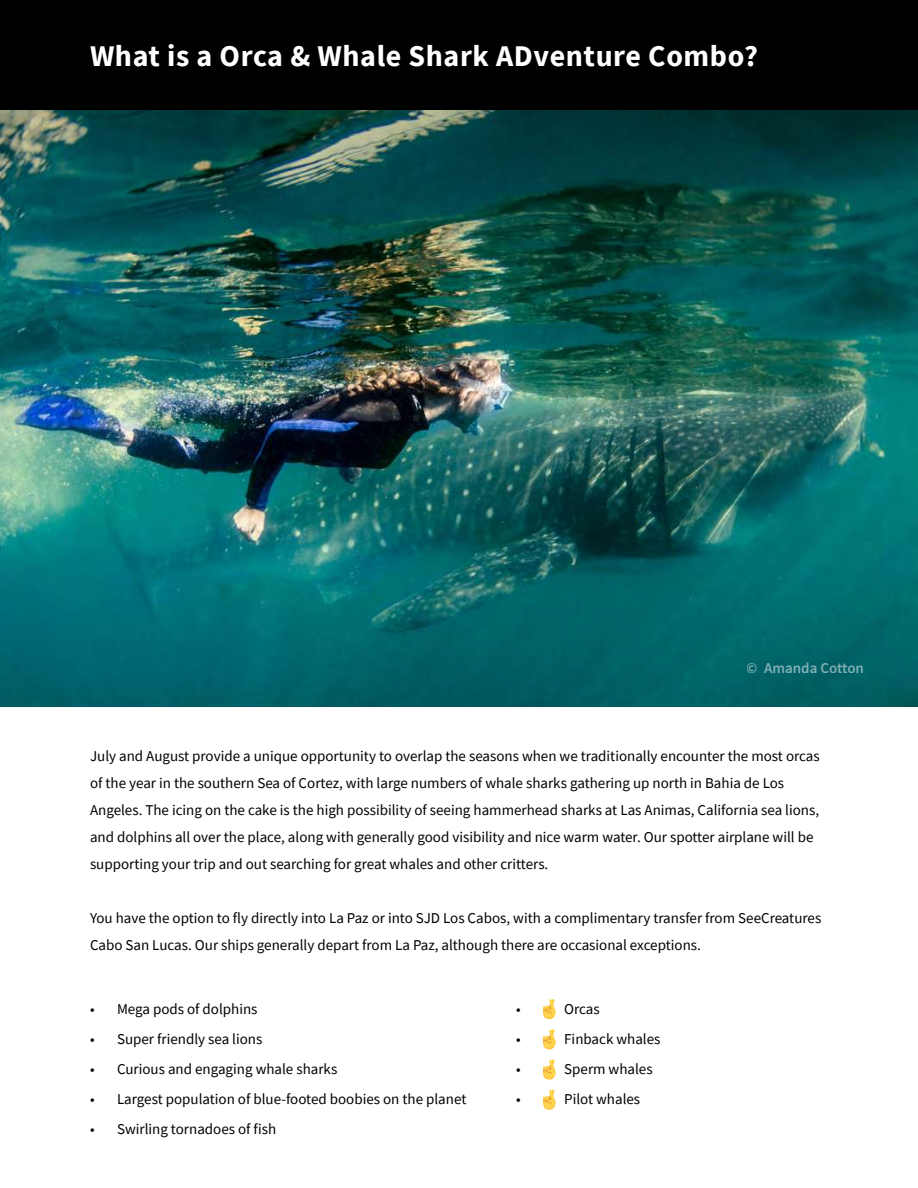
<style>
.page{position:relative;width:918px;height:1188px;background:#fff}
.page>*{position:absolute;margin:0;border:0;box-sizing:border-box;transform-origin:0 0}
.t1{font:700 30px "Source Sans Pro";letter-spacing:.02em;color:#fff}
.t2{font:15px/27px "Source Sans Pro";color:#000}
.t3{font:600 15px "Source Sans Pro";color:#fff}
</style>
<div class="page">
<img style="left:0;top:110px;width:918px;height:596px">
<div style="left:0;top:0;width:918px;height:110px;background:#000"></div>
<svg style="left:543px;top:1090px;width:13px;height:20px"></svg>
<svg style="left:543px;top:1059px;width:13px;height:20px"></svg>
<svg style="left:543px;top:1029px;width:13px;height:20px"></svg>
<svg style="left:543px;top:999px;width:13px;height:20px"></svg>
<h1 class="t1" style="left:90px;top:36px;width:669px">What is a Orca &amp; Whale Shark ADventure Combo?</h1>
<p class="t3" style="left:747px;top:658px;width:119px">© Amanda Cotton</p>
<p class="t2" style="left:90px;top:742px;width:731px">July and August provide a unique opportunity to overlap the seasons when we traditionally encounter the most orcas of the year in the southern Sea of Cortez, with large numbers of whale sharks gathering up north in Bahia de Los Angeles. The icing on the cake is the high possibility of seeing hammerhead sharks at Las Animas, California sea lions, and dolphins all over the place, along with generally good visibility and nice warm water. Our spotter airplane will be supporting your trip and out searching for great whales and other critters.</p>
<p class="t2" style="left:90px;top:904px;width:733px">You have the option to fly directly into La Paz or into SJD Los Cabos, with a complimentary transfer from SeeCreatures<br>Cabo San Lucas. Our ships generally depart from La Paz, although there are occasional exceptions.</p>
<p class="t2" style="left:90px;top:995px;width:169px">• Mega pods of dolphins</p>
<p class="t2" style="left:90px;top:1025px;width:174px">• Super friendly sea lions</p>
<p class="t2" style="left:90px;top:1055px;width:249px">• Curious and engaging whale sharks</p>
<p class="t2" style="left:90px;top:1085px;width:378px">• Largest population of blue-footed boobies on the planet</p>
<p class="t2" style="left:90px;top:1115px;width:188px">• Swirling tornadoes of fish</p>
<p class="t2" style="left:516px;top:995px;width:6px">•</p>
<p class="t2" style="left:564px;top:995px;width:37px">Orcas</p>
<p class="t2" style="left:516px;top:1025px;width:6px">•</p>
<p class="t2" style="left:564px;top:1025px;width:98px">Finback whales</p>
<p class="t2" style="left:516px;top:1055px;width:6px">•</p>
<p class="t2" style="left:564px;top:1055px;width:90px">Sperm whales</p>
<p class="t2" style="left:516px;top:1085px;width:6px">•</p>
<p class="t2" style="left:564px;top:1085px;width:77px">Pilot whales</p>
</div>
